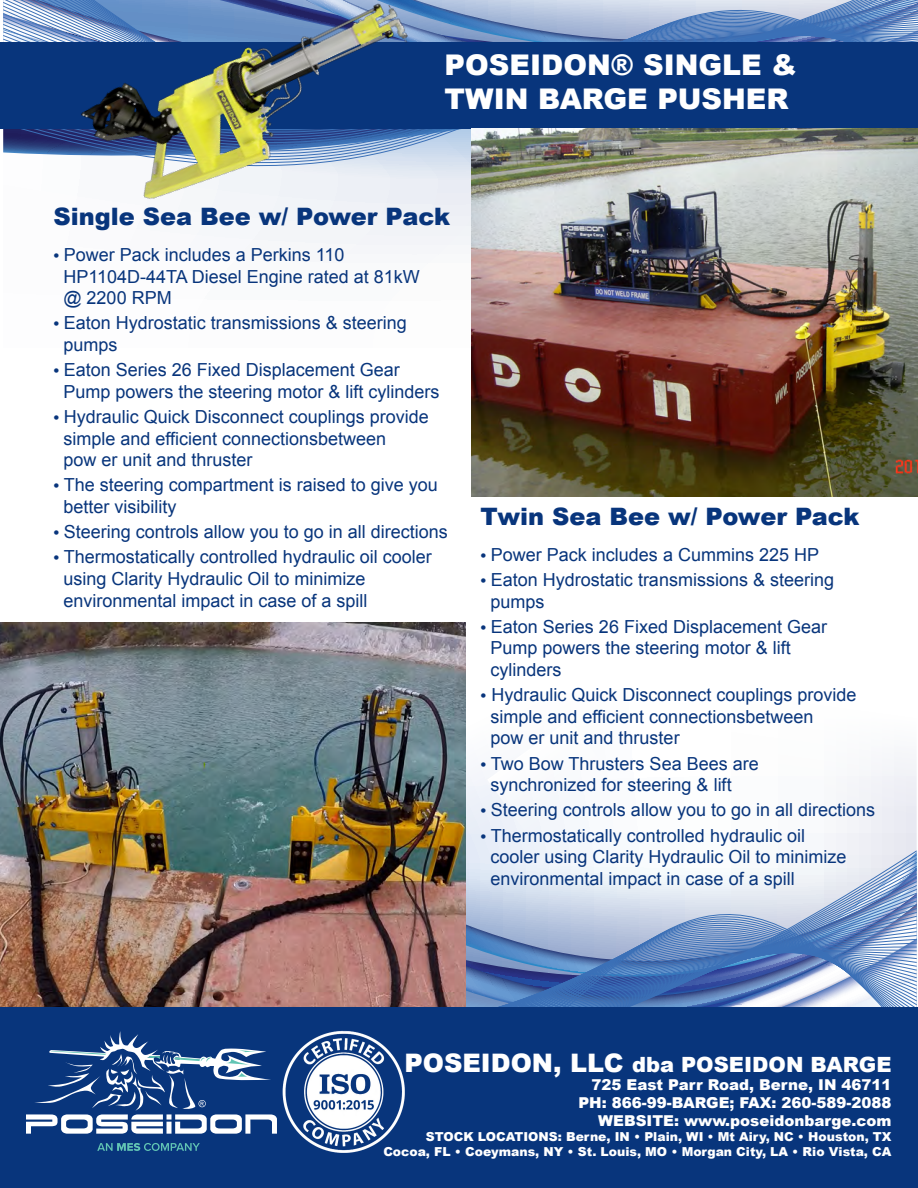
<style>
.page{position:relative;width:918px;height:1188px;background:#fff}
.page>*{position:absolute;margin:0;border:0;box-sizing:border-box;transform-origin:0 0}
.t1{font:900 28.5px/34.2px "Arial";color:#fff}
.t2{font:900 24px "Arial";color:#08357c}
.t3{font:900 21px "Arial";color:#fff}
.t4{font:18px/21.6px "Arial";color:#08357c}
.t5{font:900 15px/18px "Arial";color:#fff;text-align:right}
.t6{font:900 12.3px/14.9px "Arial";color:#fff;text-align:right}
.s1{font-family:"Myriad Pro";font-size:21px}
.s2{font-size:25.5px}
</style>
<div class="page">
<svg style="left:466px;top:830px;width:451px;height:177px"></svg>
<svg style="left:466px;top:772px;width:217px;height:156px"></svg>
<svg style="left:3px;top:0;width:915px;height:245px"></svg>
<svg style="left:487px;top:772px;width:140px;height:87px"></svg>
<div style="left:0;top:42px;width:918px;height:87px;background:#08357c"></div>
<svg style="left:664px;top:756px;width:253px;height:74px"></svg>
<img style="left:54px;top:0;width:397px;height:243px">
<img style="left:471px;top:129px;width:447px;height:367px">
<img style="left:0;top:622px;width:466px;height:385px">
<div style="left:0;top:1007px;width:918px;height:181px;background:#08357c"></div>
<img style="left:282px;top:1030px;width:123px;height:123px">
<svg style="left:26px;top:1031px;width:251px;height:103px"></svg>
<svg style="left:97px;top:1143px;width:103px;height:8px"></svg>
<h1 class="t1" style="left:445px;top:47px;width:354px">POSEIDON® SINGLE &amp;<br>TWIN BARGE PUSHER</h1>
<h2 class="t2" style="left:53px;top:199px;width:398px">Single Sea Bee w/ Power Pack</h2>
<p class="t4" style="left:63px;top:244px;width:358px;text-indent:-10px"><span class="s1">•</span> Power Pack includes a Perkins 110<br>HP1104D-44TA Diesel Engine rated at 81kW @ 2200 RPM</p>
<p class="t4" style="left:63px;top:312px;width:345px;text-indent:-10px"><span class="s1">•</span> Eaton Hydrostatic transmissions &amp; steering pumps</p>
<p class="t4" style="left:63px;top:359px;width:378px;text-indent:-10px"><span class="s1">•</span> Eaton Series 26 Fixed Displacement Gear<br>Pump powers the steering motor &amp; lift cylinders</p>
<p class="t4" style="left:63px;top:406px;width:367px;text-indent:-10px"><span class="s1">•</span> Hydraulic Quick Disconnect couplings provide simple and efficient connectionsbetween<br>pow er unit and thruster</p>
<p class="t4" style="left:63px;top:474px;width:376px;text-indent:-10px"><span class="s1">•</span> The steering compartment is raised to give you better visibility</p>
<p class="t4" style="left:53px;top:521px;width:396px"><span class="s1">•</span> Steering controls allow you to go in all directions</p>
<p class="t4" style="left:63px;top:546px;width:370px;text-indent:-10px"><span class="s1">•</span> Thermostatically controlled hydraulic oil cooler using Clarity Hydraulic Oil to minimize environmental impact in case of a spill</p>
<h2 class="t2" style="left:481px;top:499px;width:380px">Twin Sea Bee w/ Power Pack</h2>
<p class="t4" style="left:481px;top:544px;width:340px"><span class="s1">•</span> Power Pack includes a Cummins 225 HP</p>
<p class="t4" style="left:491px;top:569px;width:345px;text-indent:-10px"><span class="s1">•</span> Eaton Hydrostatic transmissions &amp; steering pumps</p>
<p class="t4" style="left:491px;top:616px;width:338px;text-indent:-10px"><span class="s1">•</span> Eaton Series 26 Fixed Displacement Gear<br>Pump powers the steering motor &amp; lift cylinders</p>
<p class="t4" style="left:491px;top:684px;width:368px;text-indent:-10px"><span class="s1">•</span> Hydraulic Quick Disconnect couplings provide simple and efficient connectionsbetween<br>pow er unit and thruster</p>
<p class="t4" style="left:491px;top:753px;width:270px;text-indent:-10px"><span class="s1">•</span> Two Bow Thrusters Sea Bees are synchronized for steering &amp; lift</p>
<p class="t4" style="left:481px;top:800px;width:396px"><span class="s1">•</span> Steering controls allow you to go in all directions</p>
<p class="t4" style="left:491px;top:825px;width:358px;text-indent:-10px"><span class="s1">•</span> Thermostatically controlled hydraulic oil cooler using Clarity Hydraulic Oil to minimize environmental impact in case of a spill</p>
<p class="t3" style="left:404px;top:1050px;width:489px"><span class="s2">POSEIDON, LLC</span> dba POSEIDON BARGE</p>
<p class="t5" style="left:578px;top:1075px;width:315px">725 East Parr Road, Berne, IN 46711<br>PH: 866-99-BARGE; FAX: 260-589-2088<br>WEBSITE: www.poseidonbarge.com</p>
<p class="t6" style="left:383px;top:1129px;width:510px">STOCK LOCATIONS: Berne, IN • Plain, WI • Mt Airy, NC • Houston, TX<br>Cocoa, FL • Coeymans, NY • St. Louis, MO • Morgan City, LA • Rio Vista, CA</p>
</div>
